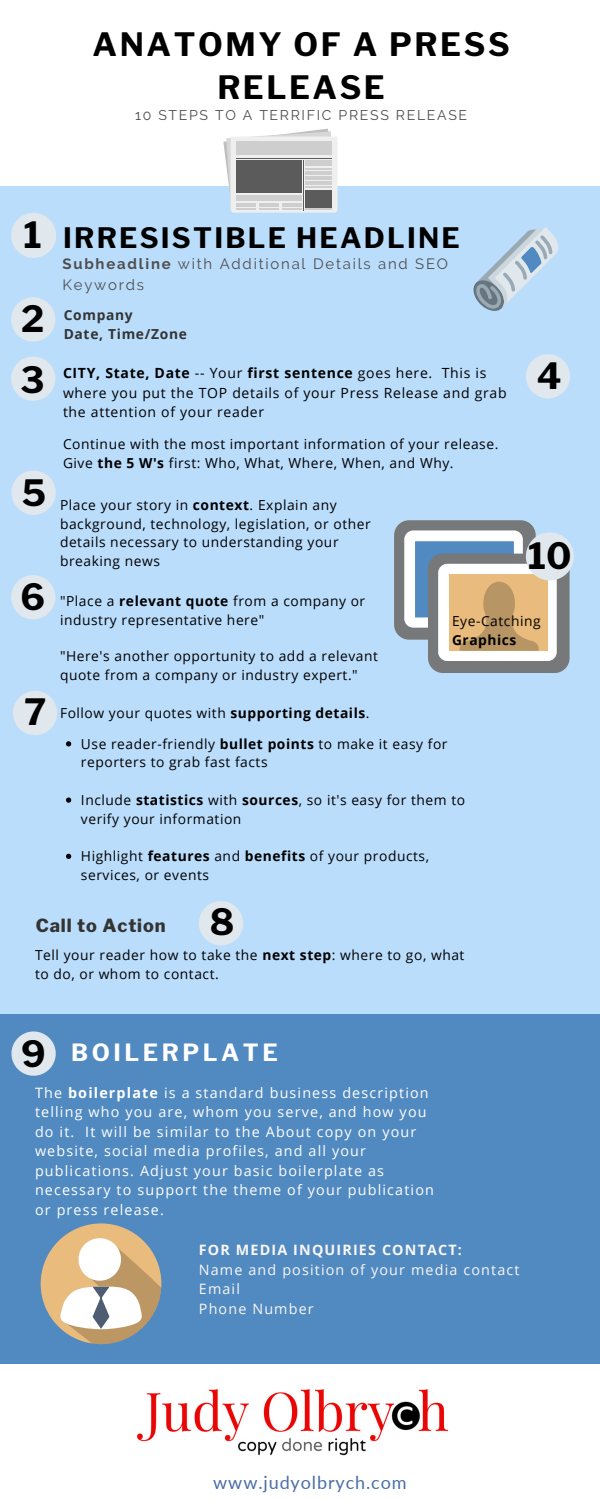
<style>
.page{position:relative;width:600px;height:1500px;background:#5189c1}
.page>*{position:absolute;margin:0;border:0;box-sizing:border-box;transform-origin:0 0}
.t1{font:700 36px/60.2px "Libre Franklin";color:#000}
.t2{font:700 32px/43.2px "Libre Franklin";letter-spacing:.08em;color:#000;text-align:center}
.t3{font:700 28px "Libre Franklin";letter-spacing:.08em;color:#000}
.t4{font:700 23.6px "Libre Franklin";letter-spacing:.15em;color:#fff}
.t5{font:18px "Lato";letter-spacing:.05em;color:#4a6fa5}
.t6{font:800 18px "Libre Franklin";letter-spacing:.05em;color:#333}
.t7{font:14.9px/20.2px "Raleway";letter-spacing:.12em;color:#4e4e4e}
.t8{font:14.3px/19.5px "Open Sans";letter-spacing:.08em;color:#fff}
.t9{font:14.3px/19.5px "Open Sans";letter-spacing:.08em;color:#f9f7f5}
.t10{font:700 14.3px "Open Sans";letter-spacing:.08em;color:#f9f7f5}
.t11{font:14.1px "Raleway";letter-spacing:.12em;color:#4e4e4e}
.t12{font:14px/19.5px "Open Sans";letter-spacing:.05em;color:#000}
.t13{font:13.8px/18.8px "Open Sans";letter-spacing:.04em;color:#000}
.t14{font:700 13.8px/18.8px "Open Sans";letter-spacing:.05em;color:#333}
.t15{font:700 13.8px "Open Sans";letter-spacing:.04em;color:#000}
.s1{font-weight:700}
</style>
<div class="page">
<div style="left:0;top:0;width:600px;height:269px;background:#fff"></div>
<div style="left:0;top:186px;width:600px;height:828px;background:#bbddfc"></div>
<svg style="left:66px;top:741px;width:5px;height:5px"></svg>
<svg style="left:66px;top:797px;width:5px;height:6px"></svg>
<svg style="left:66px;top:854px;width:5px;height:5px"></svg>
<svg style="left:473px;top:227px;width:85px;height:84px"></svg>
<svg style="left:223px;top:129px;width:115px;height:84px"></svg>
<hr style="left:305px;top:176px;width:27px;height:2px;background:#cecece">
<hr style="left:305px;top:178px;width:27px;height:2px;background:#cecece">
<hr style="left:305px;top:181px;width:27px;height:2px;background:#cecece">
<hr style="left:305px;top:183px;width:27px;height:2px;background:#cecece">
<hr style="left:305px;top:186px;width:27px;height:2px;background:#cecece">
<hr style="left:305px;top:208px;width:27px;height:2px;background:#cecece">
<div style="left:236px;top:161px;width:66px;height:32px;background:#5b5b5b"></div>
<div style="left:305px;top:190px;width:27px;height:17px;background:#5b5b5b"></div>
<hr style="left:236px;top:158px;width:96px;height:1px;background:#5b5b5b">
<hr style="left:303px;top:161px;width:1px;height:50px;background:#5b5b5b">
<div style="left:41px;top:1223px;width:120px;height:121px;background:#e9bb7d;border-radius:50%"></div>
<svg style="left:57px;top:1238px;width:104px;height:106px"></svg>
<div style="left:0;top:1364px;width:600px;height:136px;background:#fff"></div>
<img style="left:136px;top:1389px;width:313px;height:67px">
<svg style="left:11px;top:213px;width:45px;height:45px"></svg>
<svg style="left:11px;top:297px;width:44px;height:45px"></svg>
<svg style="left:11px;top:357px;width:44px;height:44px"></svg>
<svg style="left:11px;top:575px;width:44px;height:44px"></svg>
<svg style="left:526px;top:354px;width:44px;height:44px"></svg>
<svg style="left:11px;top:1031px;width:45px;height:45px"></svg>
<svg style="left:199px;top:901px;width:44px;height:44px"></svg>
<svg style="left:13px;top:691px;width:44px;height:44px"></svg>
<div style="left:394px;top:520px;width:142px;height:120px;background:#767879;border-radius:15px"></div>
<div style="left:404px;top:530px;width:119px;height:98px;background:#fff;border-radius:9px"></div>
<div style="left:415px;top:541px;width:99px;height:76px;background:#5189c1"></div>
<div style="left:428px;top:554px;width:142px;height:119px;background:#767879;border-radius:15px"></div>
<div style="left:438px;top:564px;width:119px;height:97px;background:#fff;border-radius:9px"></div>
<div style="left:449px;top:575px;width:99px;height:76px;background:#e9bb7d"></div>
<svg style="left:459px;top:532px;width:115px;height:119px"></svg>
<svg style="left:11px;top:471px;width:45px;height:44px"></svg>
<h2 class="t2" style="left:93px;top:23px;width:419px">ANATOMY OF A PRESS<br>RELEASE</h2>
<p class="t11" style="left:135px;top:107px;width:334px">10 STEPS TO A TERRIFIC PRESS RELEASE</p>
<h1 class="t1" style="left:24px;top:205px;width:20px">1</h1>
<h1 class="t1" style="left:21px;top:289px;width:26px">2<br>3</h1>
<h1 class="t1" style="left:22px;top:463px;width:26px">5</h1>
<h1 class="t1" style="left:21px;top:567px;width:26px">6</h1>
<h1 class="t1" style="left:24px;top:682px;width:24px">7</h1>
<h3 class="t3" style="left:63px;top:221px;width:398px">IRRESISTIBLE HEADLINE</h3>
<p class="t7" style="left:62px;top:254px;width:387px"><span class="s1">Subheadline</span> with Additional Details and SEO<br>Keywords</p>
<p class="t14" style="left:64px;top:306px;width:125px">Company<br>Date, Time/Zone</p>
<p class="t12" style="left:63px;top:363px;width:445px"><span class="s1">CITY, State, Date</span> -- Your <span class="s1">first sentence</span> goes here. This is where you put the TOP details of your Press Release and grab the attention of your reader</p>
<p class="t13" style="left:63px;top:435px;width:437px">Continue with the most important information of your release.<br>Give <span class="s1">the 5 W's</span> first: Who, What, Where, When, and Why.</p>
<h1 class="t1" style="left:537px;top:346px;width:26px">4</h1>
<p class="t13" style="left:60px;top:495px;width:312px">Place your story in <span class="s1">context</span>. Explain any background, technology, legislation, or other details necessary to understanding your breaking news</p>
<p class="t13" style="left:60px;top:592px;width:307px">"Place a <span class="s1">relevant quote</span> from a company or industry representative here"</p>
<p class="t13" style="left:60px;top:646px;width:319px">"Here's another opportunity to add a relevant quote from a company or industry expert."</p>
<p class="t13" style="left:60px;top:703px;width:311px">Follow your quotes with <span class="s1">supporting details</span>.</p>
<h1 class="t1" style="left:528px;top:526px;width:45px">10</h1>
<p class="t13" style="left:452px;top:612px;width:90px">Eye-Catching</p>
<p class="t15" style="left:452px;top:630px;width:66px">Graphics</p>
<p class="t13" style="left:81px;top:734px;width:368px">Use reader-friendly <span class="s1">bullet points</span> to make it easy for reporters to grab fast facts</p>
<p class="t13" style="left:81px;top:790px;width:386px">Include <span class="s1">statistics</span> with <span class="s1">sources</span>, so it's easy for them to verify your information</p>
<p class="t13" style="left:81px;top:846px;width:350px">Highlight <span class="s1">features</span> and <span class="s1">benefits</span> of your products, services, or events</p>
<h3 class="t6" style="left:36px;top:914px;width:131px">Call to Action</h3>
<h1 class="t1" style="left:210px;top:892px;width:26px">8</h1>
<p class="t13" style="left:35px;top:946px;width:431px">Tell your reader how to take the <span class="s1">next step</span>: where to go, what to do, or whom to contact.</p>
<h1 class="t1" style="left:21px;top:1024px;width:26px">9</h1>
<h3 class="t4" style="left:71px;top:1038px;width:208px">BOILERPLATE</h3>
<p class="t8" style="left:35px;top:1082px;width:400px">The <span class="s1">boilerplate</span> is a standard business description telling who you are, whom you serve, and how you do it. It will be similar to the About copy on your website, social media profiles, and all your publications. Adjust your basic boilerplate as necessary to support the theme of your publication or press release.</p>
<p class="t10" style="left:199px;top:1240px;width:265px">FOR MEDIA INQUIRIES CONTACT:</p>
<p class="t9" style="left:199px;top:1259px;width:322px">Name and position of your media contact<br>Email<br>Phone Number</p>
<h3 class="t5" style="left:213px;top:1471px;width:195px">www.judyolbrych.com</h3>
</div>
